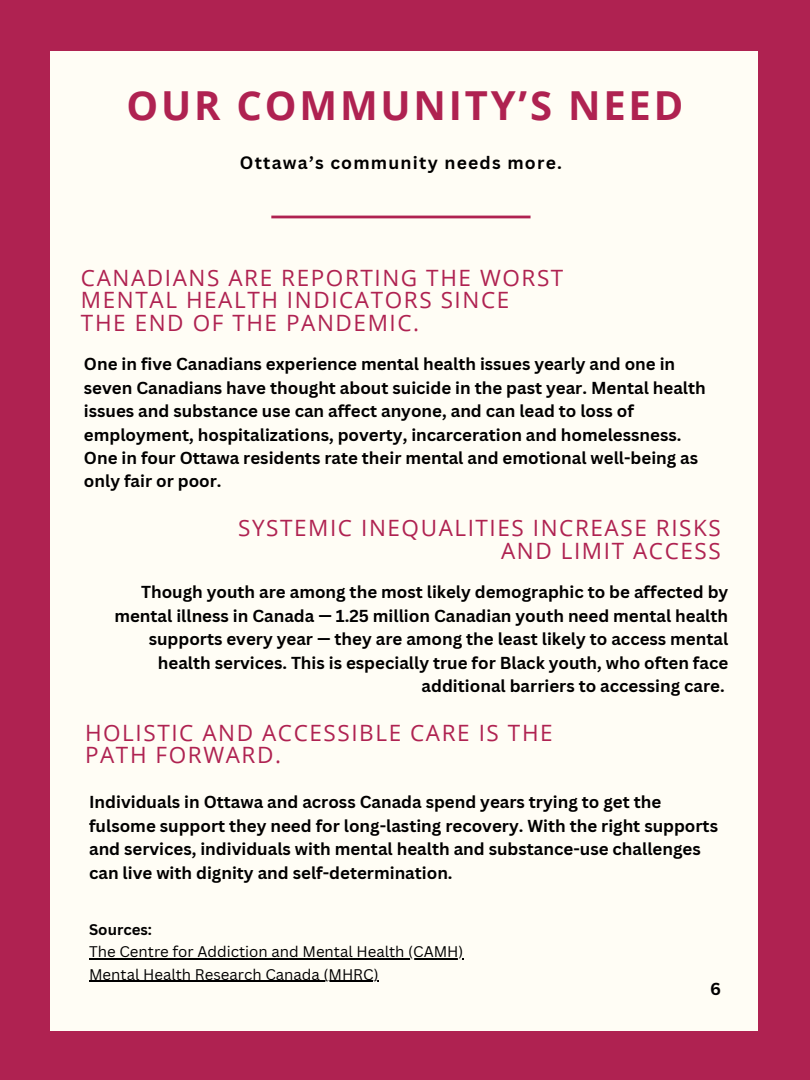
<style>
.page{position:relative;width:810px;height:1080px;background:#af2251}
.page>*{position:absolute;margin:0;border:0;box-sizing:border-box;transform-origin:0 0}
.t1{font:700 40px "Open Sans";letter-spacing:.07em;color:#af2251}
.t2{font:22.5px/22.5px "Open Sans";letter-spacing:.07em;color:#af2251}
.t3{font:700 17.5px "Canva Sans";letter-spacing:.07em;color:#000}
.t4{font:700 16.88px/23.4px "Canva Sans";color:#000}
.t5{font:15px "Canva Sans";color:#000}
.t6{font:700 15px "Canva Sans";color:#000}
</style>
<div class="page">
<div style="left:50px;top:51px;width:708px;height:980px;background:#fffdf5"></div>
<hr style="left:271px;top:216px;width:260px;height:2px;background:#af2251">
<hr style="left:89px;top:958px;width:375px;height:2px;background:#000">
<hr style="left:89px;top:981px;width:290px;height:1px;background:#000">
<h1 class="t1" style="left:127px;top:77px;width:558px">OUR COMMUNITY’S NEED</h1>
<p class="t3" style="left:240px;top:151px;width:324px">Ottawa’s community needs more.</p>
<h2 class="t2" style="left:81px;top:266px;width:484px">CANADIANS ARE REPORTING THE WORST<br>MENTAL HEALTH INDICATORS SINCE<br>THE END OF THE PANDEMIC.</h2>
<h3 class="t4" style="left:84px;top:352px;width:623px">One in five Canadians experience mental health issues yearly and one in seven Canadians have thought about suicide in the past year. Mental health issues and substance use can affect anyone, and can lead to loss of employment, hospitalizations, poverty, incarceration and homelessness.<br>One in four Ottawa residents rate their mental and emotional well-being as only fair or poor.</h3>
<h2 class="t2" style="left:238px;top:516px;width:484px;text-align:right">SYSTEMIC INEQUALITIES INCREASE RISKS<br>AND LIMIT ACCESS</h2>
<h3 class="t4" style="left:114px;top:580px;width:615px;text-align:right">Though youth are among the most likely demographic to be affected by mental illness in Canada — 1.25 million Canadian youth need mental health supports every year — they are among the least likely to access mental health services. This is especially true for Black youth, who often face additional barriers to accessing care.</h3>
<h2 class="t2" style="left:85px;top:721px;width:469px">HOLISTIC AND ACCESSIBLE CARE IS THE<br>PATH FORWARD.</h2>
<h3 class="t4" style="left:89px;top:790px;width:630px">Individuals in Ottawa and across Canada spend years trying to get the fulsome support they need for long-lasting recovery. With the right supports and services, individuals with mental health and substance-use challenges can live with dignity and self-determination.</h3>
<p class="t6" style="left:89px;top:919px;width:64px">Sources:</p>
<p class="t5" style="left:89px;top:964px;width:291px">Mental Health Research Canada (MHRC)</p>
<h4 class="t5" style="left:89px;top:941px;width:376px">The Centre for Addiction and Mental Health (CAMH)</h4>
<h3 class="t4" style="left:710px;top:977px;width:12px">6</h3>
</div>
